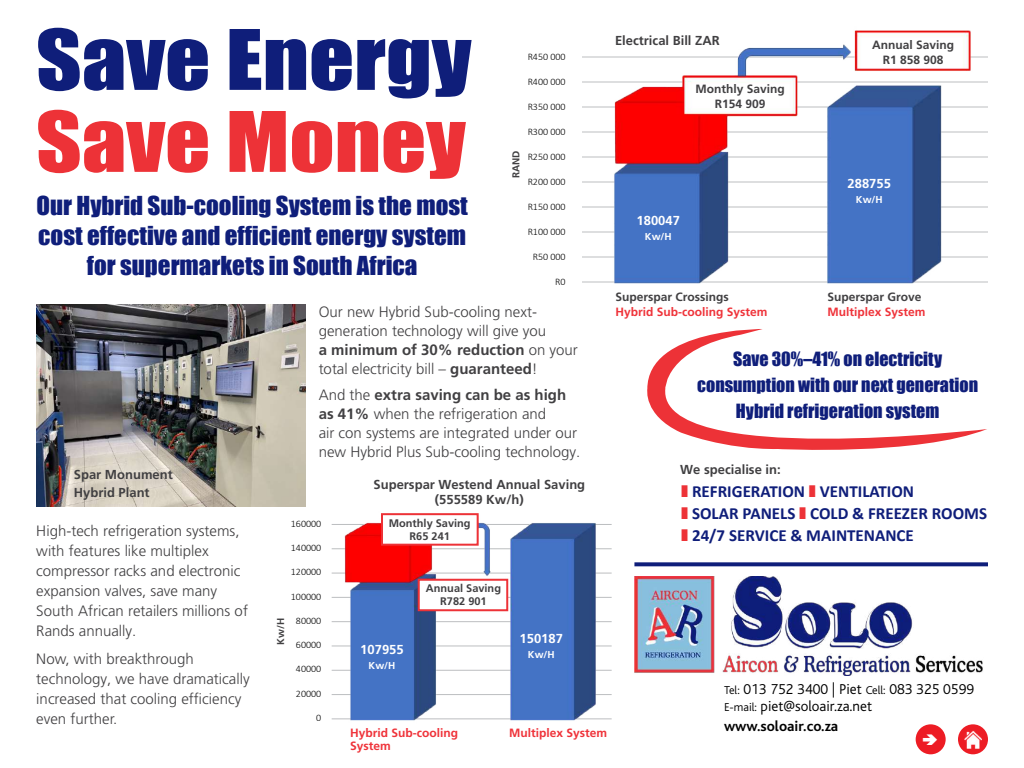
<style>
.page{position:relative;width:1024px;height:768px;background:#fff}
.page>*{position:absolute;margin:0;border:0;box-sizing:border-box;transform-origin:0 0}
.t1{font:77px "Impact";color:#0f1e7a;scale:1.15 1}
.t2{font:77px "Impact";color:#ed3237;scale:1.15 1}
.t3{font:24px/30px "Impact";color:#0f1e7a;text-align:center;scale:1.04 1}
.t4{font:18px/26px "Impact";color:#0f1e7a;text-align:center}
.t5{font:700 17px/22px "Calibri";color:#0f1e7a}
.t6{font:300 15px/20px "Frutiger";color:#414042}
.t7{font:300 15px/17px "Bliss";color:#000}
.t8{font:700 15px "Bliss";color:#000}
.t9{font:700 13px/18px "Frutiger";color:#414042}
.t10{font:700 13px "Frutiger";color:#fff}
.t11{font:700 12px "Frutiger";color:#ef333a}
.t12{font:700 12px/15px "Frutiger";color:#414042;text-align:center}
.t13{font:700 11px/13px "Frutiger";color:#414042;text-align:center}
.t14{font:300 10px "Calibri";color:#000}
.t15{font:700 10px "Frutiger";color:#fff}
.t16{font:700 10px "Frutiger";color:#414042}
.s1{font-weight:700}
.s2{color:#ed3237}
.s3{font-size:12px}
</style>
<div class="page">
<img style="left:634px;top:576px;width:349px;height:99px">
<svg style="left:634px;top:562px;width:354px;height:4px"></svg>
<hr style="left:582px;top:57px;width:406px;height:1px;background:#bcbec0">
<hr style="left:582px;top:82px;width:406px;height:1px;background:#bcbec0">
<hr style="left:582px;top:107px;width:406px;height:1px;background:#bcbec0">
<hr style="left:582px;top:132px;width:406px;height:1px;background:#bcbec0">
<hr style="left:582px;top:157px;width:406px;height:1px;background:#bcbec0">
<hr style="left:582px;top:182px;width:406px;height:1px;background:#bcbec0">
<hr style="left:582px;top:207px;width:406px;height:1px;background:#bcbec0">
<hr style="left:582px;top:232px;width:406px;height:1px;background:#bcbec0">
<hr style="left:582px;top:257px;width:406px;height:1px;background:#bcbec0">
<hr style="left:582px;top:282px;width:406px;height:1px;background:#bcbec0">
<img style="left:582px;top:30px;width:405px;height:254px">
<img style="left:36px;top:304px;width:270px;height:203px">
<svg style="left:647px;top:329px;width:340px;height:121px"></svg>
<hr style="left:332px;top:524px;width:280px;height:1px;background:#bcbec0">
<hr style="left:332px;top:549px;width:280px;height:1px;background:#bcbec0">
<hr style="left:332px;top:573px;width:280px;height:1px;background:#bcbec0">
<hr style="left:332px;top:597px;width:280px;height:1px;background:#bcbec0">
<hr style="left:332px;top:622px;width:280px;height:1px;background:#bcbec0">
<hr style="left:332px;top:646px;width:280px;height:1px;background:#bcbec0">
<hr style="left:332px;top:670px;width:280px;height:1px;background:#bcbec0">
<hr style="left:332px;top:694px;width:280px;height:1px;background:#bcbec0">
<hr style="left:332px;top:719px;width:280px;height:1px;background:#bcbec0">
<img style="left:337px;top:522px;width:269px;height:199px">
<div style="left:381px;top:513px;width:98px;height:33px;background:#fff;border:2px solid #ed3237"></div>
<div style="left:418px;top:579px;width:90px;height:32px;background:#fff;border:2px solid #ed3237"></div>
<div style="left:916px;top:724px;width:30px;height:30px;background:#ed1c24;border-radius:50%"></div>
<div style="left:958px;top:724px;width:30px;height:30px;background:#ed1c24;border-radius:50%"></div>
<img style="left:964px;top:730px;width:18px;height:18px">
<h1 class="t1" style="left:36px;top:0;width:380px">Save Energy</h1>
<h1 class="t2" style="left:36px;top:82px;width:375px">Save Money</h1>
<h2 class="t3" style="left:37px;top:190px;width:416px">Our Hybrid Sub-cooling System is the most cost effective and efficient energy system for supermarkets in South Africa</h2>
<p class="t16" style="left:510px;top:178px;width:29px;rotate:-90deg">RAND</p>
<p class="t14" style="left:528px;top:50px;width:39px">R450 000</p>
<p class="t14" style="left:528px;top:75px;width:39px">R400 000</p>
<p class="t14" style="left:528px;top:100px;width:39px">R350 000</p>
<p class="t14" style="left:528px;top:125px;width:39px">R300 000</p>
<p class="t14" style="left:528px;top:150px;width:39px">R250 000</p>
<p class="t14" style="left:528px;top:175px;width:39px">R200 000</p>
<p class="t14" style="left:528px;top:200px;width:39px">R150 000</p>
<p class="t14" style="left:528px;top:225px;width:39px">R100 000</p>
<p class="t14" style="left:533px;top:250px;width:34px">R50 000</p>
<p class="t14" style="left:555px;top:275px;width:12px">R0</p>
<p class="t6" style="left:319px;top:302px;width:261px;line-height:19px">Our new Hybrid Sub-cooling next&shy;generation technology will give you<br><span class="s1">a minimum of 30% reduction</span> on your total electricity bill – <span class="s1">guaranteed</span>!</p>
<p class="t6" style="left:319px;top:385px;width:263px;line-height:19px">And the <span class="s1">extra saving can be as high as 41%</span> when the refrigeration and<br>air con systems are integrated under our new Hybrid Plus Sub-cooling technology.</p>
<p class="t9" style="left:74px;top:466px;width:100px">Spar Monument<br>Hybrid Plant</p>
<p class="t9" style="left:374px;top:477px;width:213px;line-height:15px;text-align:center">Superspar Westend Annual Saving (555589 Kw/h)</p>
<p class="t6" style="left:36px;top:521px;width:213px">High-tech refrigeration systems, with features like multiplex compressor racks and electronic expansion valves, save many<br>South African retailers millions of<br>Rands annually.</p>
<p class="t6" style="left:36px;top:649px;width:215px">Now, with breakthrough technology, we have dramatically increased that cooling efficiency even further.</p>
<p class="t14" style="left:291px;top:517px;width:32px">160000</p>
<p class="t14" style="left:291px;top:541px;width:32px">140000</p>
<p class="t14" style="left:291px;top:566px;width:32px">120000</p>
<p class="t14" style="left:291px;top:590px;width:32px">100000</p>
<p class="t14" style="left:296px;top:614px;width:27px">80000</p>
<p class="t14" style="left:296px;top:639px;width:27px">60000</p>
<p class="t14" style="left:296px;top:663px;width:27px">40000</p>
<p class="t14" style="left:296px;top:687px;width:27px">20000</p>
<p class="t14" style="left:316px;top:712px;width:7px">0</p>
<p class="t16" style="left:275px;top:645px;width:28px;rotate:-90deg">Kw/H</p>
<p class="t13" style="left:389px;top:517px;width:83px">Monthly Saving<br>R65 241</p>
<p class="t10" style="left:360px;top:642px;width:45px">107955</p>
<p class="t15" style="left:369px;top:660px;width:28px">Kw/H</p>
<p class="t13" style="left:426px;top:582px;width:77px">Annual Saving<br>R782 901</p>
<p class="t10" style="left:520px;top:631px;width:45px">150187</p>
<p class="t15" style="left:528px;top:649px;width:28px">Kw/H</p>
<p class="t11" style="left:350px;top:726px;width:109px">Hybrid Sub-cooling</p>
<p class="t11" style="left:509px;top:726px;width:100px">Multiplex System</p>
<p class="t11" style="left:350px;top:739px;width:42px">System</p>
<p class="t9" style="left:615px;top:32px;width:106px">Electrical Bill ZAR</p>
<p class="t12" style="left:695px;top:81px;width:91px">Monthly Saving<br>R154 909</p>
<p class="t10" style="left:637px;top:213px;width:45px">180047</p>
<p class="t15" style="left:645px;top:231px;width:28px">Kw/H</p>
<p class="t12" style="left:872px;top:37px;width:84px">Annual Saving<br>R1 858 908</p>
<p class="t10" style="left:848px;top:176px;width:45px">288755</p>
<p class="t15" style="left:856px;top:193px;width:28px">Kw/H</p>
<p class="t12" style="left:615px;top:290px;width:115px">Superspar Crossings</p>
<p class="t12" style="left:827px;top:290px;width:96px">Superspar Grove</p>
<p class="t11" style="left:615px;top:305px;width:154px">Hybrid Sub-cooling System</p>
<p class="t11" style="left:827px;top:305px;width:100px">Multiplex System</p>
<p class="t4" style="left:697px;top:346px;width:282px">Save 30%–41% on electricity consumption with our next generation<br>Hybrid refrigeration system</p>
<p class="t9" style="left:680px;top:461px;width:102px">We specialise in:</p>
<p class="t5" style="left:681px;top:480px;width:307px"><span class="s2">❚</span> REFRIGERATION <span class="s2">❚</span> VENTILATION<br><span class="s2">❚</span> SOLAR PANELS <span class="s2">❚</span> COLD &amp; FREEZER ROOMS <span class="s2">❚</span> 24/7 SERVICE &amp; MAINTENANCE</p>
<p class="t7" style="left:724px;top:681px;width:252px"><span class="s3">Tel:</span> 013 752 3400 | Piet <span class="s3">Cell:</span> 083 325 0599<br><span class="s3">E-mail:</span> piet@soloair.za.net</p>
<p class="t8" style="left:724px;top:719px;width:116px">www.soloair.co.za</p>
</div>
